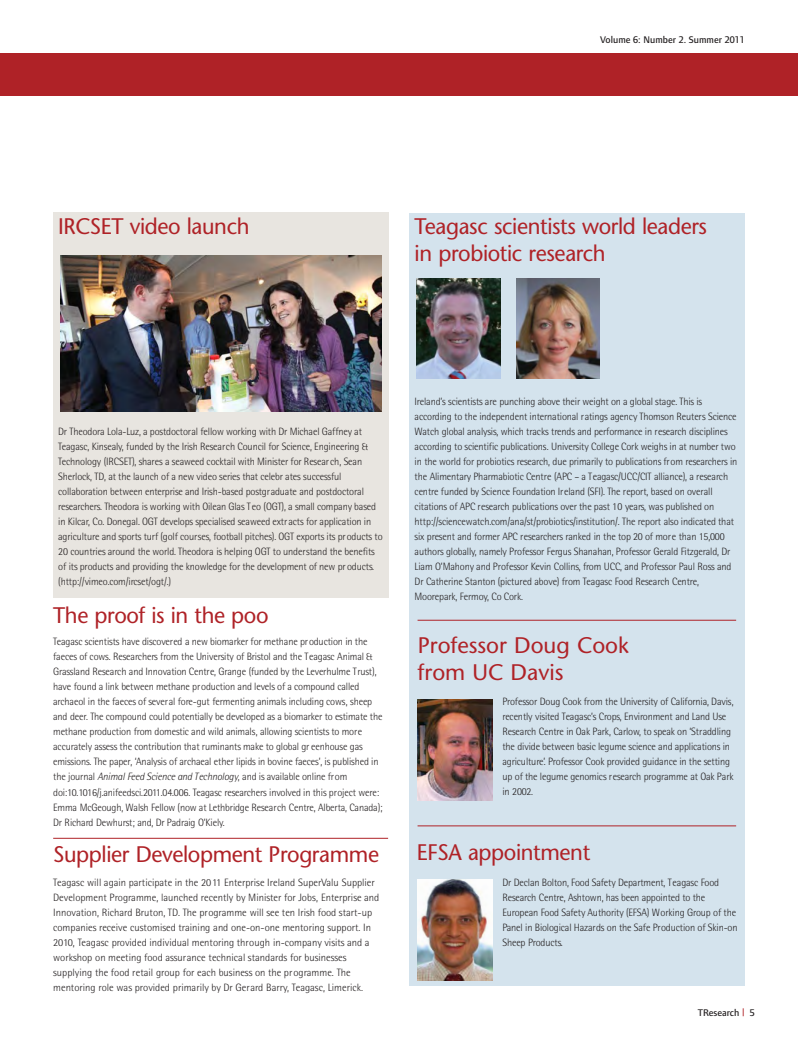
<style>
.page{position:relative;width:798px;height:1053px;background:#fff}
.page>*{position:absolute;margin:0;border:0;box-sizing:border-box;transform-origin:0 0}
.t1{font:22.5px/27px "Stone Sans";letter-spacing:-.015em;color:#af2227}
.t2{font:300 10.62px/15px "Rotis Semi Sans";letter-spacing:-.015em;color:#231f20}
.t3{font:500 10px "Foundry Form Sans";color:#231f20}
.s1{font-style:italic}
.s2{color:#af2227}
</style>
<div class="page">
<div style="left:409px;top:213px;width:335px;height:772px;background:#d4e3ed"></div>
<div style="left:0;top:53px;width:797px;height:43px;background:#af2227"></div>
<hr style="left:53px;top:837px;width:335px;height:1px;background:#af2227">
<hr style="left:417px;top:825px;width:318px;height:1px;background:#af2227">
<hr style="left:417px;top:620px;width:318px;height:1px;background:#af2227">
<div style="left:53px;top:213px;width:335px;height:384px;background:#e8e5e0"></div>
<img style="left:60px;top:255px;width:321px;height:156px">
<img style="left:418px;top:699px;width:74px;height:101px">
<img style="left:416px;top:278px;width:84px;height:100px">
<img style="left:516px;top:278px;width:83px;height:100px">
<img style="left:418px;top:879px;width:74px;height:100px">
<p class="t3" style="left:600px;top:36px;width:146px">Volume 6: Number 2. Summer 2011</p>
<h1 class="t1" style="left:58px;top:215px;width:193px">IRCSET video launch</h1>
<h1 class="t1" style="left:414px;top:215px;width:294px">Teagasc scientists world leaders in probiotic research</h1>
<p class="t2" style="left:58px;top:424px;width:326px">Dr Theodora Lola-Luz, a postdoctoral fellow working with Dr Michael Gaffney at Teagasc, Kinsealy, funded by the Irish Research Council for Science, Engineering &amp; Technology (IRCSET), shares a seaweed cocktail with Minister for Research, Sean Sherlock, TD, at the launch of a new video series that celebr ates successful collaboration between enterprise and Irish-based postgraduate and postdoctoral researchers. Theodora is working with Oilean Glas Teo (OGT), a small company based in Kilcar, Co. Donegal. OGT develops specialised seaweed extracts for application in agriculture and sports turf (golf courses, football pitches). OGT exports its products to 20 countries around the world. Theodora is helping OGT to understand the benefits of its products and providing the knowledge for the development of new pr oducts. (http://vimeo.com/ircset/ogt/.)</p>
<h1 class="t1" style="left:53px;top:603px;width:217px">The proof is in the poo</h1>
<p class="t2" style="left:53px;top:634px;width:331px">Teagasc scientists have discovered a new biomarker for methane production in the faeces of cows. Researchers from the University of Bristol and the Teagasc Animal &amp; Grassland Research and Innovation Centre, Grange (funded by the Leverhulme Trust), have found a link between methane production and levels of a compound called archaeol in the faeces of several fore-gut fermenting animals including cows, sheep and deer. The compound could potentially be developed as a biomarker to estimate the methane production from domestic and wild animals, allowing scientists to more accurately assess the contribution that ruminants make to global gr eenhouse gas emissions. The paper, ‘Analysis of archaeal ether lipids in bovine faeces’, is published in the journal <span class="s1">Animal Feed Science and Technology</span>, and is available online from doi:10.1016/j.anifeedsci.2011.04.006. Teagasc researchers involved in this project were:<br>Emma McGeough, Walsh Fellow (now at Lethbridge Research Centre, Alberta, Canada); Dr Richard Dewhurst; and, Dr Padraig O’Kiely.</p>
<h1 class="t1" style="left:53px;top:843px;width:327px">Supplier Development Programme</h1>
<p class="t2" style="left:53px;top:874px;width:327px">Teagasc will again participate in the 2011 Enterprise Ireland SuperValu Supplier Development Programme, launched recently by Minister for Jobs, Enterprise and Innovation, Richard Bruton, TD. The programme will see ten Irish food start-up companies receive customised training and one-on-one mentoring support. In 2010, Teagasc provided individual mentoring through in-company visits and a workshop on meeting food assurance technical standards for businesses supplying the food retail group for each business on the programme. The mentoring role was provided primarily by Dr Gerard Barry, Teagasc, Limerick.</p>
<p class="t2" style="left:414px;top:394px;width:324px">Ireland’s scientists are punching above their weight on a global stage. This is according to the independent international ratings agency Thomson Reuters Science Watch global analysis, which tracks trends and performance in research disciplines according to scientific publications. University College Cork weighs in at number two in the world for probiotics research, due primarily to publications from researchers in the Alimentary Pharmabiotic Centre (APC – a Teagasc/UCC/CIT alliance), a research centre funded by Science Foundation Ireland (SFI). The report, based on overall citations of APC research publications over the past 10 years, was published on http://sciencewatch.com/ana/st/probiotics/institution/. The report also indicated that six present and former APC researchers ranked in the top 20 of more than 15,000 authors globally, namely Professor Fergus Shanahan, Professor Gerald Fitzgerald, Dr Liam O’Mahony and Professor Kevin Collins, from UCC, and Professor Paul Ross and Dr Catherine Stanton (pictured above) from Teagasc Food Research Centre, Moorepark, Fermoy, Co Cork.</p>
<h1 class="t1" style="left:418px;top:633px;width:212px">Professor Doug Cook from UC Davis</h1>
<p class="t2" style="left:502px;top:694px;width:233px">Professor Doug Cook from the University of California, Davis, recently visited Teagasc’s Crops, Environment and Land Use Research Centre in Oak Park, Carlow, to speak on ‘Straddling the divide between basic legume science and applications in agriculture’. Professor Cook provided guidance in the setting up of the legume genomics research programme at Oak Park in 2002.</p>
<h1 class="t1" style="left:417px;top:841px;width:175px">EFSA appointment</h1>
<p class="t2" style="left:502px;top:874px;width:236px">Dr Declan Bolton, Food Safety Department, Teagasc Food Research Centre, Ashtown, has been appointed to the European Food Safety Authority (EFSA) Working Group of the Panel in Biological Hazards on the Safe Production of Skin-on Sheep Products.</p>
<p class="t3" style="left:697px;top:1008px;width:59px">TResearch <span class="s2">|</span> 5</p>
</div>
